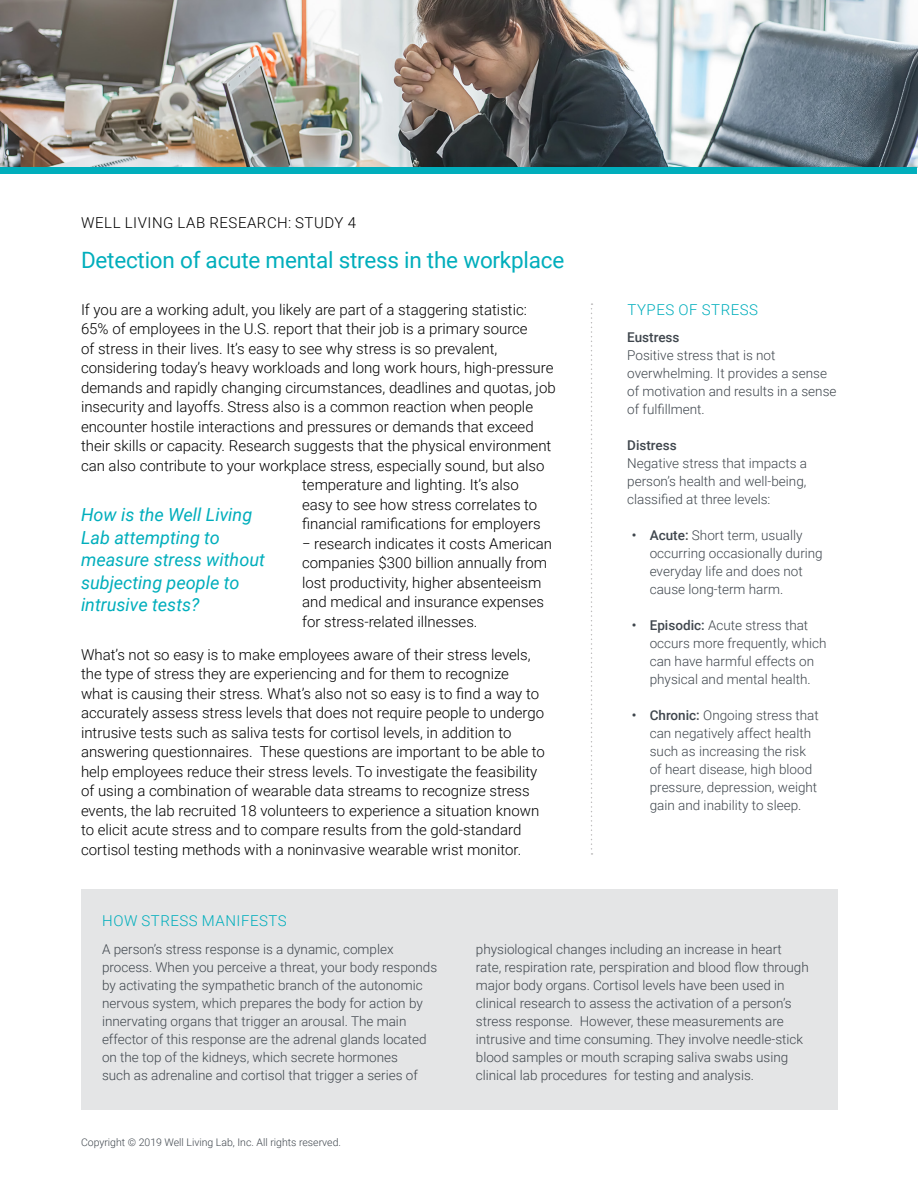
<style>
.page{position:relative;width:918px;height:1188px;background:#fff}
.page>*{position:absolute;margin:0;border:0;box-sizing:border-box;transform-origin:0 0}
.Body{font:22.5px "Roboto";letter-spacing:-.01em;color:#00aebc}
.Call_out{font:italic 18px/22.5px "Roboto";color:#00aebc}
.Body-2{font:300 15px/19.5px "Roboto";color:#000}
.Body-3{font:300 15px "Roboto";letter-spacing:.035em;color:#000}
.Subtitle_-_Grey_box{font:300 15px "Roboto";letter-spacing:.035em;color:#00aebc}
.Subtitle{font:300 15px "Roboto";letter-spacing:.035em;color:#00aebc}
.Sidebar{font:300 13.5px/18px "Roboto";color:#3f464d}
.Subtitle_2{font:500 13.5px "Roboto";color:#3f464d}
.t1{font:300 10.5px "Roboto";color:#3f464d}
.s1{font-weight:500}
</style>
<div class="page">
<svg style="left:591px;top:303px;width:2px;height:552px"></svg>
<img style="left:0;top:0;width:918px;height:168px">
<div style="left:1px;top:168px;width:916px;height:6px;background:#00aebc"></div>
<div style="left:81px;top:889px;width:757px;height:221px;background:#e4e5e6"></div>
<p class="Body-3" style="left:81px;top:212px;width:276px">WELL LIVING LAB RESEARCH: STUDY 4</p>
<p class="Body" style="left:81px;top:244px;width:485px">Detection of acute mental stress in the workplace</p>
<p class="Body-2" style="left:81px;top:299px;width:447px">If you are a working adult, you likely are part of a staggering statistic:</p>
<p class="Body-2" style="left:81px;top:319px;width:448px">65% of employees in the U.S. report that their job is a primary source</p>
<p class="Body-2" style="left:81px;top:338px;width:418px">of stress in their lives. It’s easy to see why stress is so prevalent,</p>
<p class="Body-2" style="left:81px;top:358px;width:474px">considering today’s heavy workloads and long work hours, high-pressure</p>
<p class="Body-2" style="left:81px;top:377px;width:476px">demands and rapidly changing circumstances, deadlines and quotas, job</p>
<p class="Body-2" style="left:81px;top:397px;width:454px">insecurity and layoffs. Stress also is a common reaction when people</p>
<p class="Body-2" style="left:81px;top:416px;width:454px">encounter hostile interactions and pressures or demands that exceed</p>
<p class="Body-2" style="left:81px;top:436px;width:472px">their skills or capacity. Research suggests that the physical environment</p>
<p class="Body-2" style="left:81px;top:455px;width:465px">can also contribute to your workplace stress, especially sound, but also</p>
<p class="Body-2" style="left:302px;top:475px;width:218px">temperature and lighting. It’s also</p>
<p class="Body-2" style="left:302px;top:494px;width:237px">easy to see how stress correlates to</p>
<p class="Body-2" style="left:302px;top:514px;width:240px">financial ramifications for employers</p>
<p class="Body-2" style="left:302px;top:533px;width:252px">− research indicates it costs American</p>
<p class="Body-2" style="left:302px;top:553px;width:247px">companies $300 billion annually from</p>
<p class="Body-2" style="left:302px;top:572px;width:241px">lost productivity, higher absenteeism</p>
<p class="Body-2" style="left:302px;top:592px;width:243px">and medical and insurance expenses</p>
<p class="Body-2" style="left:302px;top:611px;width:177px">for stress-related illnesses.</p>
<p class="Body-2" style="left:81px;top:644px;width:466px">What’s not so easy is to make employees aware of their stress levels, the type of stress they are experiencing and for them to recognize what is causing their stress. What’s also not so easy is to find a way to accurately assess stress levels that does not require people to undergo intrusive tests such as saliva tests for cortisol levels, in addition to answering questionnaires. These questions are important to be able to help employees reduce their stress levels. To investigate the feasibility of using a combination of wearable data streams to recognize stress events, the lab recruited 18 volunteers to experience a situation known to elicit acute stress and to compare results from the gold-standard cortisol testing methods with a noninvasive wearable wrist monitor.</p>
<p class="Call_out" style="left:81px;top:503px;width:185px">How is the Well Living<br>Lab attempting to measure stress without subjecting people to intrusive tests?</p>
<p class="Subtitle_-_Grey_box" style="left:102px;top:910px;width:186px">HOW STRESS MANIFESTS</p>
<p class="Subtitle" style="left:628px;top:299px;width:132px">TYPES OF STRESS</p>
<p class="Subtitle_2" style="left:627px;top:328px;width:54px">Eustress</p>
<p class="Sidebar" style="left:627px;top:346px;width:211px">Positive stress that is not overwhelming. It provides a sense of motivation and results in a sense of fulfillment.</p>
<p class="Subtitle_2" style="left:627px;top:436px;width:51px">Distress</p>
<p class="Sidebar" style="left:627px;top:454px;width:181px;text-align:justify">Negative stress that impacts a person’s health and well-being, classified at three levels:</p>
<p class="Sidebar" style="left:650px;top:526px;width:175px;text-indent:-18px"><span class="s1">• Acute:</span> Short term, usually occurring occasionally during everyday life and does not cause long-term harm.</p>
<p class="Sidebar" style="left:650px;top:616px;width:178px;text-indent:-18px"><span class="s1">• Episodic:</span> Acute stress that occurs more frequently, which can have harmful effects on physical and mental health.</p>
<p class="Sidebar" style="left:650px;top:706px;width:171px;text-indent:-18px"><span class="s1">• Chronic:</span> Ongoing stress that can negatively affect health such as increasing the risk of heart disease, high blood pressure, depression, weight gain and inability to sleep.</p>
<p class="Sidebar" style="left:102px;top:940px;width:337px">A person’s stress response is a dynamic, complex process. When you perceive a threat, your body responds by activating the sympathetic branch of the autonomic nervous system, which prepares the body for action by innervating organs that trigger an arousal. The main effector of this response are the adrenal glands located on the top of the kidneys, which secrete hormones<br>such as adrenaline and cortisol that trigger a series of</p>
<p class="Sidebar" style="left:476px;top:940px;width:334px">physiological changes including an increase in heart rate, respiration rate, perspiration and blood flow through major body organs. Cortisol levels have been used in clinical research to assess the activation of a person’s stress response. However, these measurements are intrusive and time consuming. They involve needle-stick blood samples or mouth scraping saliva swabs using clinical lab procedures for testing and analysis.</p>
<p class="t1" style="left:81px;top:1135px;width:262px">Copyright © 2019 Well Living Lab, Inc. All rights reserved.</p>
</div>
